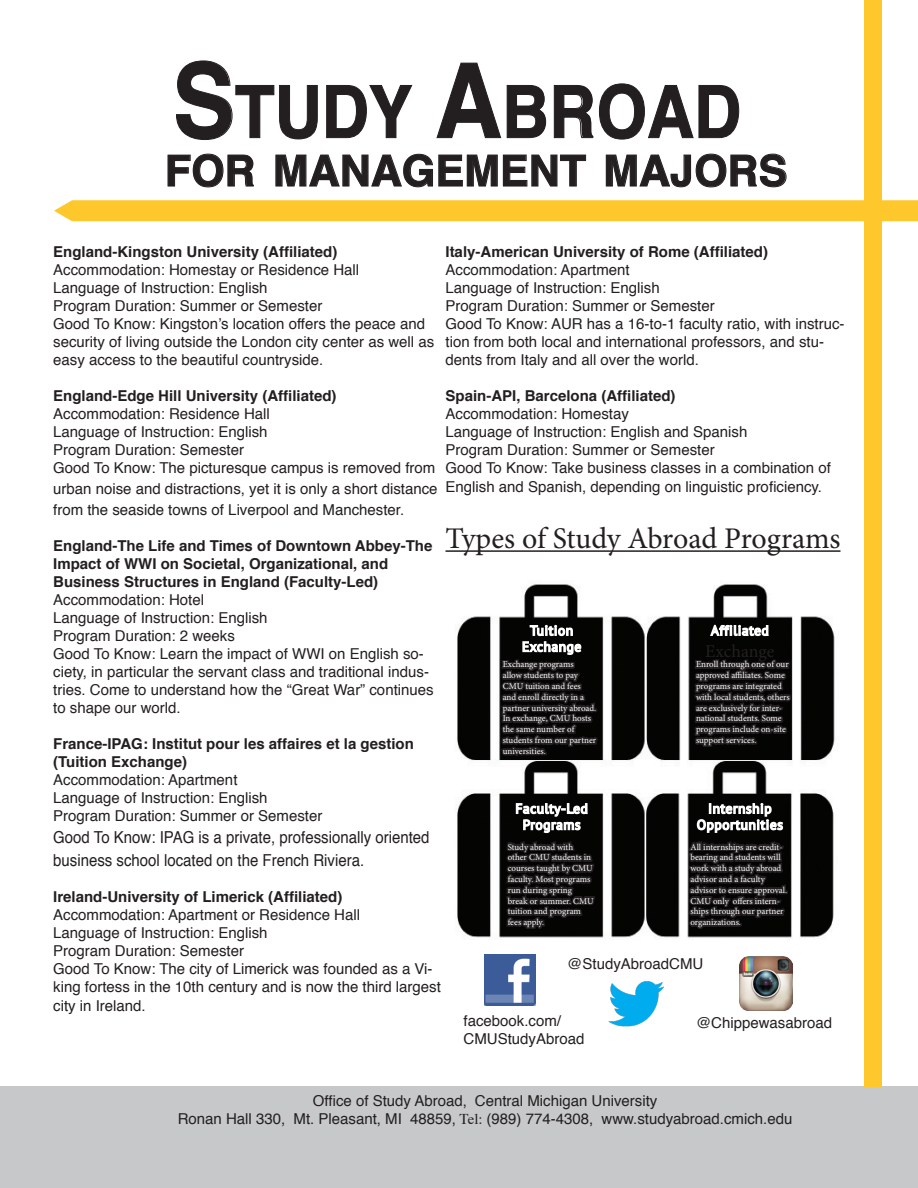
<style>
.page{position:relative;width:918px;height:1188px;background:#fff}
.page>*{position:absolute;margin:0;border:0;box-sizing:border-box;transform-origin:0 0}
.Study_Abroad-_page_1{font:700 72.45px "Helvetica";color:#231f20;scale:.9 1}
.Page_Heading_2{font:700 43.05px "Helvetica";color:#231f20}
.t1{font:30px "Minion Pro";letter-spacing:-.01em;color:#231f20}
.t2{font:18px "Minion Pro";letter-spacing:-.01em;color:#231f20}
.t3{font:16.5px/22.5px "Helvetica";color:#231f20;scale:.91 1}
.Process_heading{font:15px/18px "Helvetica";color:#231f20}
.t4{font:700 15px/18px "Helvetica";color:#231f20}
.t5{font:9px/10.8px "Minion Pro";letter-spacing:-.005em;color:#fff}
.s1{font-size:103.5px}
.s2{font-family:"Times"}
</style>
<div class="page">
<div style="left:0;top:1087px;width:918px;height:101px;background:#c7c8ca"></div>
<div style="left:864px;top:0;width:17px;height:1087px;background:#fec82d"></div>
<div style="left:54px;top:200px;width:864px;height:21px;background:#fec82d"></div>
<svg style="left:176px;top:60px;width:142px;height:80px"></svg>
<svg style="left:326px;top:85px;width:87px;height:53px"></svg>
<svg style="left:436px;top:62px;width:110px;height:77px"></svg>
<svg style="left:554px;top:85px;width:39px;height:53px"></svg>
<svg style="left:599px;top:83px;width:140px;height:57px"></svg>
<svg style="left:167px;top:153px;width:87px;height:35px"></svg>
<svg style="left:275px;top:153px;width:311px;height:35px"></svg>
<svg style="left:606px;top:153px;width:181px;height:35px"></svg>
<hr style="left:446px;top:550px;width:395px;height:2px;background:#231f20">
<img style="left:457px;top:584px;width:378px;height:354px">
<svg style="left:709px;top:614px;width:60px;height:23px"></svg>
<svg style="left:499px;top:550px;width:100px;height:537px"></svg>
<svg style="left:687px;top:657px;width:106px;height:430px"></svg>
<img style="left:485px;top:954px;width:51px;height:51px">
<img style="left:608px;top:981px;width:56px;height:46px">
<img style="left:739px;top:956px;width:54px;height:54px">
<p class="Study_Abroad-_page_1" style="left:173px;top:54px;width:633px"><span class="s1">S</span>TUDY <span class="s1">A</span>BROAD</p>
<p class="Page_Heading_2" style="left:165px;top:136px;width:621px">FOR MANAGEMENT MAJORS</p>
<p class="t4" style="left:446px;top:242px;width:324px">Italy-American University of Rome (Affiliated)</p>
<p class="Process_heading" style="left:446px;top:261px;width:186px">Accommodation: Apartment</p>
<p class="Process_heading" style="left:446px;top:279px;width:216px">Language of Instruction: English</p>
<p class="Process_heading" style="left:446px;top:297px;width:271px">Program Duration: Summer or Semester</p>
<p class="Process_heading" style="left:446px;top:315px;width:401px">Good To Know: AUR has a 16-to-1 faculty ratio, with instruc&shy;tion from both local and international professors, and stu&shy;dents from Italy and all over the world.</p>
<p class="t4" style="left:446px;top:386px;width:232px">Spain-API, Barcelona (Affiliated)</p>
<p class="Process_heading" style="left:446px;top:405px;width:185px">Accommodation: Homestay</p>
<p class="Process_heading" style="left:446px;top:423px;width:303px">Language of Instruction: English and Spanish</p>
<p class="Process_heading" style="left:446px;top:441px;width:271px">Program Duration: Summer or Semester</p>
<p class="Process_heading" style="left:446px;top:458px;width:387px;line-height:19.8px">Good To Know: Take business classes in a combination of<br>English and Spanish, depending on linguistic proficiency.</p>
<p class="t1" style="left:446px;top:518px;width:397px">Types of Study Abroad Programs</p>
<p class="t4" style="left:53px;top:242px;width:286px">England-Kingston University (Affiliated)</p>
<p class="Process_heading" style="left:53px;top:261px;width:307px">Accommodation: Homestay or Residence Hall</p>
<p class="Process_heading" style="left:53px;top:279px;width:216px">Language of Instruction: English</p>
<p class="Process_heading" style="left:53px;top:297px;width:271px">Program Duration: Summer or Semester</p>
<p class="Process_heading" style="left:53px;top:315px;width:382px">Good To Know: Kingston’s location offers the peace and security of living outside the London city center as well as easy access to the beautiful countryside.</p>
<p class="t4" style="left:53px;top:386px;width:285px">England-Edge Hill University (Affiliated)</p>
<p class="Process_heading" style="left:53px;top:405px;width:218px">Accommodation: Residence Hall</p>
<p class="Process_heading" style="left:53px;top:423px;width:216px">Language of Instruction: English</p>
<p class="Process_heading" style="left:53px;top:441px;width:192px">Program Duration: Semester</p>
<p class="Process_heading" style="left:53px;top:457px;width:386px;line-height:21px">Good To Know: The picturesque campus is removed from urban noise and distractions, yet it is only a short distance from the seaside towns of Liverpool and Manchester.</p>
<p class="t4" style="left:53px;top:536px;width:381px">England-The Life and Times of Downtown Abbey-The<br>Impact of WWI on Societal, Organizational, and</p>
<p class="t4" style="left:53px;top:572px;width:327px">Business Structures in England (Faculty-Led)</p>
<p class="Process_heading" style="left:53px;top:591px;width:152px">Accommodation: Hotel</p>
<p class="Process_heading" style="left:53px;top:609px;width:216px">Language of Instruction: English</p>
<p class="Process_heading" style="left:53px;top:627px;width:183px">Program Duration: 2 weeks</p>
<p class="Process_heading" style="left:53px;top:645px;width:382px">Good To Know: Learn the impact of WWI on English so&shy;ciety, in particular the servant class and traditional indus&shy;tries. Come to understand how the “Great War” continues to shape our world.</p>
<p class="t4" style="left:53px;top:734px;width:362px">France-IPAG: Institut pour les affaires et la gestion (Tuition Exchange)</p>
<p class="Process_heading" style="left:53px;top:771px;width:186px">Accommodation: Apartment</p>
<p class="Process_heading" style="left:53px;top:789px;width:216px">Language of Instruction: English</p>
<p class="Process_heading" style="left:53px;top:807px;width:271px">Program Duration: Summer or Semester</p>
<p class="t3" style="left:53px;top:826px;width:415px">Good To Know: IPAG is a private, professionally oriented business school located on the French Riviera.</p>
<p class="t4" style="left:53px;top:887px;width:291px">Ireland-University of Limerick (Affiliated)</p>
<p class="Process_heading" style="left:53px;top:906px;width:308px">Accommodation: Apartment or Residence Hall</p>
<p class="Process_heading" style="left:53px;top:924px;width:216px">Language of Instruction: English</p>
<p class="Process_heading" style="left:53px;top:942px;width:192px">Program Duration: Semester</p>
<p class="Process_heading" style="left:53px;top:960px;width:389px">Good To Know: The city of Limerick was founded as a Vi&shy;king fortess in the 10th century and is now the third largest</p>
<p class="Process_heading" style="left:53px;top:997px;width:94px">city in Ireland.</p>
<p class="t2" style="left:705px;top:639px;width:71px">Exchange</p>
<p class="t5" style="left:696px;top:659px;width:95px">Enroll through one of our approved affiliates. Some programs are integrated with local students, others are exclusively for inter&shy;national students. Some programs include on-site support services.</p>
<p class="t5" style="left:503px;top:659px;width:95px">Exchange programs<br>allow students to pay<br>CMU tuition and fees and enroll directly in a partner university abroad.<br>In exchange, CMU hosts the same number of students from our partner universities.</p>
<p class="t5" style="left:508px;top:841px;width:87px">Study abroad with other CMU students in courses taught by CMU faculty. Most programs run during spring break or summer. CMU tuition and program fees apply.</p>
<p class="t5" style="left:690px;top:841px;width:98px">All internships are credit&shy;bearing and students will work with a study abroad advisor and a faculty advisor to ensure approval.<br>CMU only offers intern&shy;ships through our partner organizations.</p>
<p class="Process_heading" style="left:567px;top:955px;width:138px">@StudyAbroadCMU</p>
<p class="Process_heading" style="left:464px;top:1012px;width:122px">facebook.com/<br>CMUStudyAbroad</p>
<p class="Process_heading" style="left:696px;top:1015px;width:138px">@Chippewasabroad</p>
<p class="Process_heading" style="left:178px;top:1092px;width:616px;text-align:center">Office of Study Abroad, Central Michigan University<br>Ronan Hall 330, Mt. Pleasant, MI 48859, <span class="s2">Tel:</span> (989) 774-4308, www.studyabroad.cmich.edu</p>
</div>
